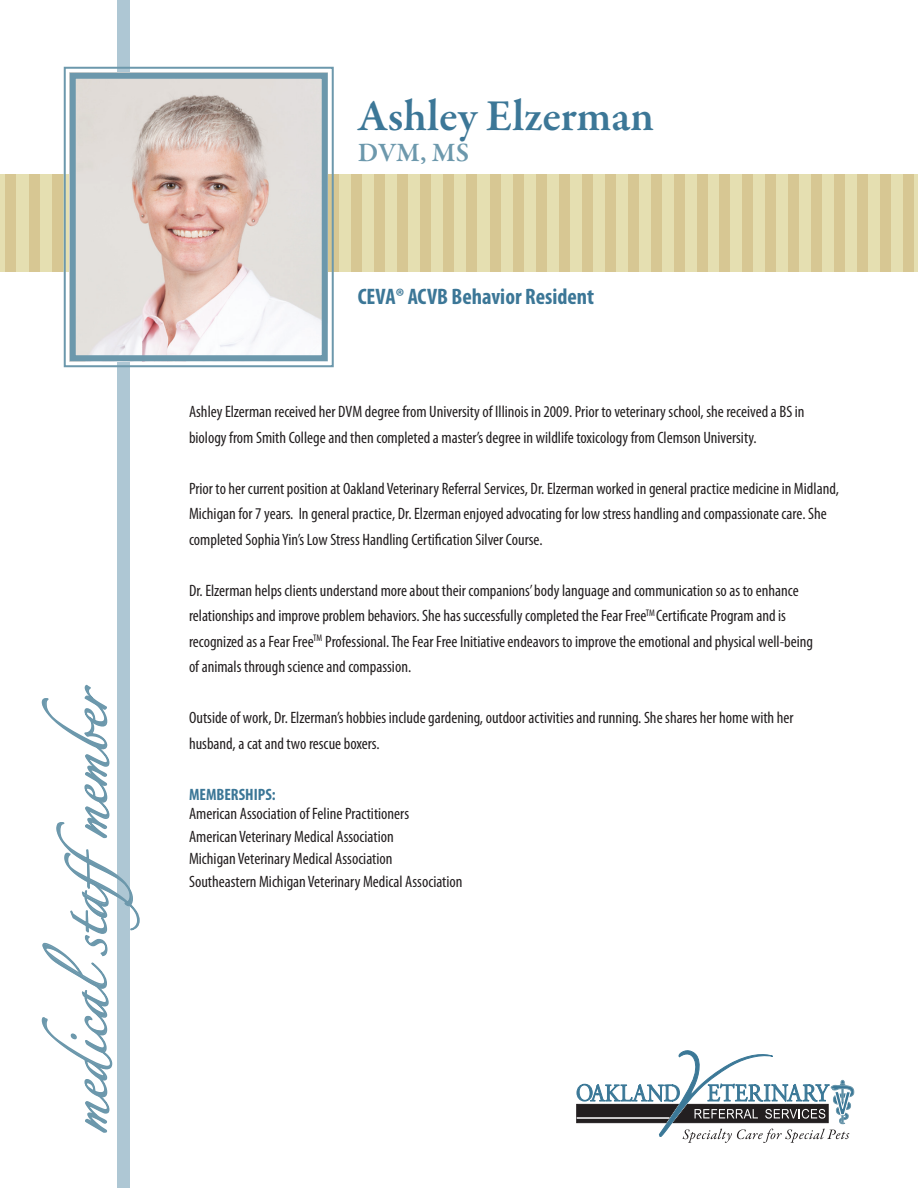
<style>
.page{position:relative;width:918px;height:1188px;background:#fff}
.page>*{position:absolute;margin:0;border:0;box-sizing:border-box;transform-origin:0 0}
.t1{font:600 45px "Garamond Premr Pro";color:#3c7797}
.t2{font:37.5px "Zapfino";color:#6c98ac}
.t3{font:600 27px "Garamond Premr Pro";color:#6c98ac}
.t4{font:700 condensed 22.5px "Myriad Pro";color:#3c7797}
.t5{font:condensed 16.5px/25.5px "Myriad Pro";color:#231f20}
.t6{font:700 condensed 16.5px "Myriad Pro";color:#3c7797}
</style>
<div class="page">
<div style="left:117px;top:0;width:12px;height:1188px;background:#aec7d4"></div>
<div style="left:0;top:174px;width:918px;height:98px;background:#e5dfb1"></div>
<div style="left:5px;top:174px;width:11px;height:98px;background:#d7c793"></div>
<div style="left:29px;top:174px;width:10px;height:98px;background:#d7c793"></div>
<div style="left:52px;top:174px;width:10px;height:98px;background:#d7c793"></div>
<div style="left:329px;top:174px;width:10px;height:98px;background:#d7c793"></div>
<div style="left:352px;top:174px;width:10px;height:98px;background:#d7c793"></div>
<div style="left:375px;top:174px;width:10px;height:98px;background:#d7c793"></div>
<div style="left:398px;top:174px;width:10px;height:98px;background:#d7c793"></div>
<div style="left:421px;top:174px;width:10px;height:98px;background:#d7c793"></div>
<div style="left:444px;top:174px;width:10px;height:98px;background:#d7c793"></div>
<div style="left:467px;top:174px;width:10px;height:98px;background:#d7c793"></div>
<div style="left:490px;top:174px;width:11px;height:98px;background:#d7c793"></div>
<div style="left:513px;top:174px;width:11px;height:98px;background:#d7c793"></div>
<div style="left:536px;top:174px;width:11px;height:98px;background:#d7c793"></div>
<div style="left:559px;top:174px;width:11px;height:98px;background:#d7c793"></div>
<div style="left:582px;top:174px;width:11px;height:98px;background:#d7c793"></div>
<div style="left:605px;top:174px;width:11px;height:98px;background:#d7c793"></div>
<div style="left:628px;top:174px;width:11px;height:98px;background:#d7c793"></div>
<div style="left:651px;top:174px;width:11px;height:98px;background:#d7c793"></div>
<div style="left:674px;top:174px;width:11px;height:98px;background:#d7c793"></div>
<div style="left:697px;top:174px;width:11px;height:98px;background:#d7c793"></div>
<div style="left:719px;top:174px;width:11px;height:98px;background:#d7c793"></div>
<div style="left:742px;top:174px;width:11px;height:98px;background:#d7c793"></div>
<div style="left:765px;top:174px;width:11px;height:98px;background:#d7c793"></div>
<div style="left:788px;top:174px;width:11px;height:98px;background:#d7c793"></div>
<div style="left:811px;top:174px;width:11px;height:98px;background:#d7c793"></div>
<div style="left:834px;top:174px;width:11px;height:98px;background:#d7c793"></div>
<div style="left:857px;top:174px;width:11px;height:98px;background:#d7c793"></div>
<div style="left:880px;top:174px;width:11px;height:98px;background:#d7c793"></div>
<div style="left:903px;top:174px;width:11px;height:98px;background:#d7c793"></div>
<svg style="left:63px;top:66px;width:271px;height:302px"></svg>
<div style="left:70px;top:73px;width:258px;height:288px;border:6px solid #6c98ac"></div>
<svg style="left:41px;top:684px;width:99px;height:450px"></svg>
<svg style="left:577px;top:1051px;width:277px;height:92px"></svg>
<p class="t2" style="left:71px;top:1134px;width:450px;rotate:-90deg">medicals taffmember</p>
<p class="t1" style="left:358px;top:88px;width:298px">Ashley Elzerman</p>
<p class="t3" style="left:358px;top:136px;width:113px">DVM, MS</p>
<p class="t4" style="left:358px;top:282px;width:238px">CEVA® ACVB Behavior Resident</p>
<p class="t5" style="left:189px;top:399px;width:617px">Ashley Elzerman received her DVM degree from University of Illinois in 2009. Prior to veterinary school, she received a BS in</p>
<p class="t5" style="left:189px;top:424px;width:569px">biology from Smith College and then completed a master’s degree in wildlife toxicology from Clemson University.</p>
<p class="t5" style="left:189px;top:475px;width:651px">Prior to her current position at Oakland Veterinary Referral Services, Dr. Elzerman worked in general practice medicine in Midland,<br>Michigan for 7 years. In general practice, Dr. Elzerman enjoyed advocating for low stress handling and compassionate care. She completed Sophia Yin’s Low Stress Handling Certification Silver Course.</p>
<p class="t5" style="left:189px;top:577px;width:626px">Dr. Elzerman helps clients understand more about their companions’ body language and communication so as to enhance relationships and improve problem behaviors. She has successfully completed the Fear Free<sup>TM</sup> Certificate Program and is recognized as a Fear Free<sup>TM</sup> Professional. The Fear Free Initiative endeavors to improve the emotional and physical well-being</p>
<p class="t5" style="left:189px;top:654px;width:224px">of animals through science and compassion.</p>
<p class="t5" style="left:189px;top:705px;width:606px">Outside of work, Dr. Elzerman’s hobbies include gardening, outdoor activities and running. She shares her home with her</p>
<p class="t5" style="left:189px;top:730px;width:192px">husband, a cat and two rescue boxers.</p>
<p class="t6" style="left:189px;top:784px;width:88px">MEMBERSHIPS:</p>
<p class="t5" style="left:189px;top:801px;width:222px">American Association of Feline Practitioners</p>
<p class="t5" style="left:189px;top:823px;width:206px">American Veterinary Medical Association</p>
<p class="t5" style="left:189px;top:846px;width:205px">Michigan Veterinary Medical Association</p>
<p class="t5" style="left:189px;top:868px;width:275px">Southeastern Michigan Veterinary Medical Association</p>
</div>
